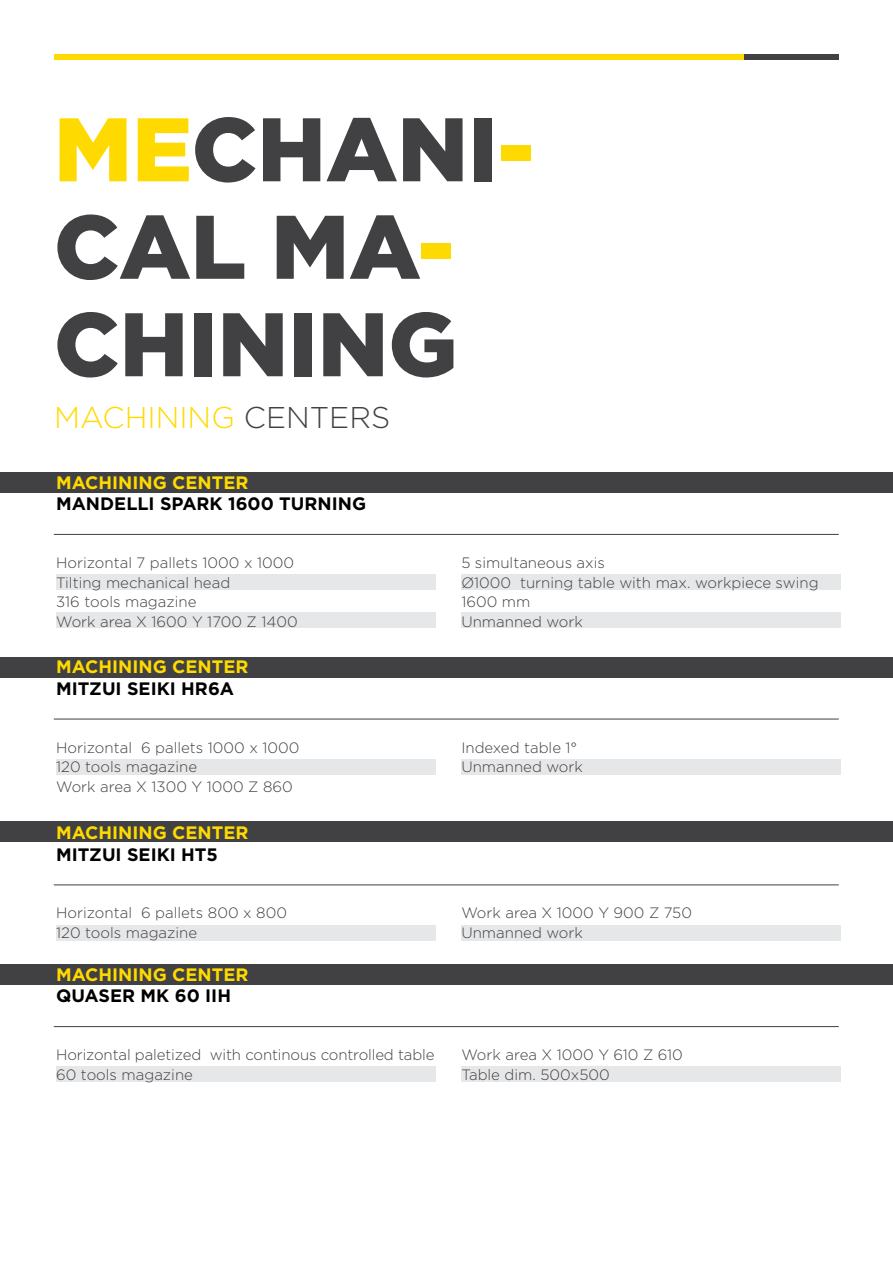
<style>
.page{position:relative;width:893px;height:1263px;background:#fff}
.page>*{position:absolute;margin:0;border:0;box-sizing:border-box;transform-origin:0 0}
.t1{font:900 90px/97.5px "Gotham";color:#414042}
.t2{font:300 30px "Gotham";color:#ffda00}
.t3{font:700 18px "Gotham";color:#000}
.t4{font:700 18px "Gotham";color:#ffda00}
.t5{font:300 15px/19.5px "Gotham";color:#414042}
.s1{color:#ffda00}
.s2{color:#414042}
</style>
<div class="page">
<div style="left:54px;top:54px;width:690px;height:6px;background:#ffda00"></div>
<div style="left:501px;top:146px;width:30px;height:15px;background:#ffda00"></div>
<div style="left:421px;top:243px;width:29px;height:15px;background:#ffda00"></div>
<div style="left:744px;top:54px;width:95px;height:6px;background:#414042"></div>
<div style="left:0;top:472px;width:893px;height:21px;background:#414042"></div>
<div style="left:56px;top:574px;width:380px;height:16px;background:#e6e7e8"></div>
<div style="left:56px;top:612px;width:380px;height:16px;background:#e6e7e8"></div>
<div style="left:461px;top:574px;width:380px;height:16px;background:#e6e7e8"></div>
<div style="left:461px;top:612px;width:380px;height:16px;background:#e6e7e8"></div>
<hr style="left:54px;top:534px;width:785px;height:1px;background:#414042">
<div style="left:0;top:657px;width:893px;height:20px;background:#414042"></div>
<div style="left:56px;top:759px;width:380px;height:16px;background:#e6e7e8"></div>
<div style="left:461px;top:759px;width:380px;height:16px;background:#e6e7e8"></div>
<hr style="left:54px;top:719px;width:785px;height:1px;background:#414042">
<div style="left:0;top:821px;width:893px;height:21px;background:#414042"></div>
<div style="left:0;top:964px;width:893px;height:21px;background:#414042"></div>
<div style="left:56px;top:925px;width:380px;height:15px;background:#e6e7e8"></div>
<div style="left:56px;top:1066px;width:380px;height:16px;background:#e6e7e8"></div>
<div style="left:461px;top:925px;width:380px;height:15px;background:#e6e7e8"></div>
<div style="left:461px;top:1066px;width:380px;height:16px;background:#e6e7e8"></div>
<hr style="left:54px;top:884px;width:785px;height:1px;background:#414042">
<hr style="left:54px;top:1026px;width:785px;height:1px;background:#414042">
<h1 class="t1" style="left:54px;top:100px;width:401px"><span class="s1">ME</span> CHANI<br>CAL MA-<br>CHININ</h1>
<h1 class="t1" style="left:388px;top:295px;width:71px">G</h1>
<h2 class="t2" style="left:54px;top:398px;width:338px">MACHINING <span class="s2">CENTERs</span></h2>
<p class="t4" style="left:56px;top:470px;width:194px">MACHINING CENTER</p>
<p class="t3" style="left:56px;top:492px;width:312px">MANDELLI SPARK 1600 TURNING</p>
<p class="t5" style="left:56px;top:552px;width:243px">Horizontal 7 pallets 1000 x 1000<br>Tilting mechanical head<br>316 tools magazine<br>Work area X 1600 Y 1700 Z 1400</p>
<p class="t5" style="left:461px;top:552px;width:359px">5 simultaneous axis<br>Ø1000 turning table with max. workpiece swing<br>1600 mm<br>Unmanned work</p>
<p class="t4" style="left:56px;top:655px;width:194px">MACHINING CENTER</p>
<p class="t3" style="left:56px;top:676px;width:180px">MITZUI SEIKI HR6A</p>
<p class="t5" style="left:56px;top:737px;width:245px">Horizontal 6 pallets 1000 x 1000<br>120 tools magazine<br>Work area X 1300 Y 1000 Z 860</p>
<p class="t5" style="left:461px;top:737px;width:123px">Indexed table 1°<br>Unmanned work</p>
<p class="t4" style="left:56px;top:821px;width:194px">MACHINING CENTER</p>
<p class="t3" style="left:56px;top:842px;width:163px">MITZUI SEIKI HT5</p>
<p class="t5" style="left:56px;top:903px;width:232px">Horizontal 6 pallets 800 x 800<br>120 tools magazine</p>
<p class="t4" style="left:56px;top:962px;width:194px">MACHINING CENTER</p>
<p class="t3" style="left:56px;top:984px;width:176px">QUASER MK 60 IIH</p>
<p class="t5" style="left:56px;top:1045px;width:380px">Horizontal paletized with continous controlled table<br>60 tools magazine</p>
<p class="t5" style="left:461px;top:903px;width:232px">Work area X 1000 Y 900 Z 750<br>Unmanned work</p>
<p class="t5" style="left:461px;top:1045px;width:223px">Work area X 1000 Y 610 Z 610<br>Table dim. 500x500</p>
</div>
